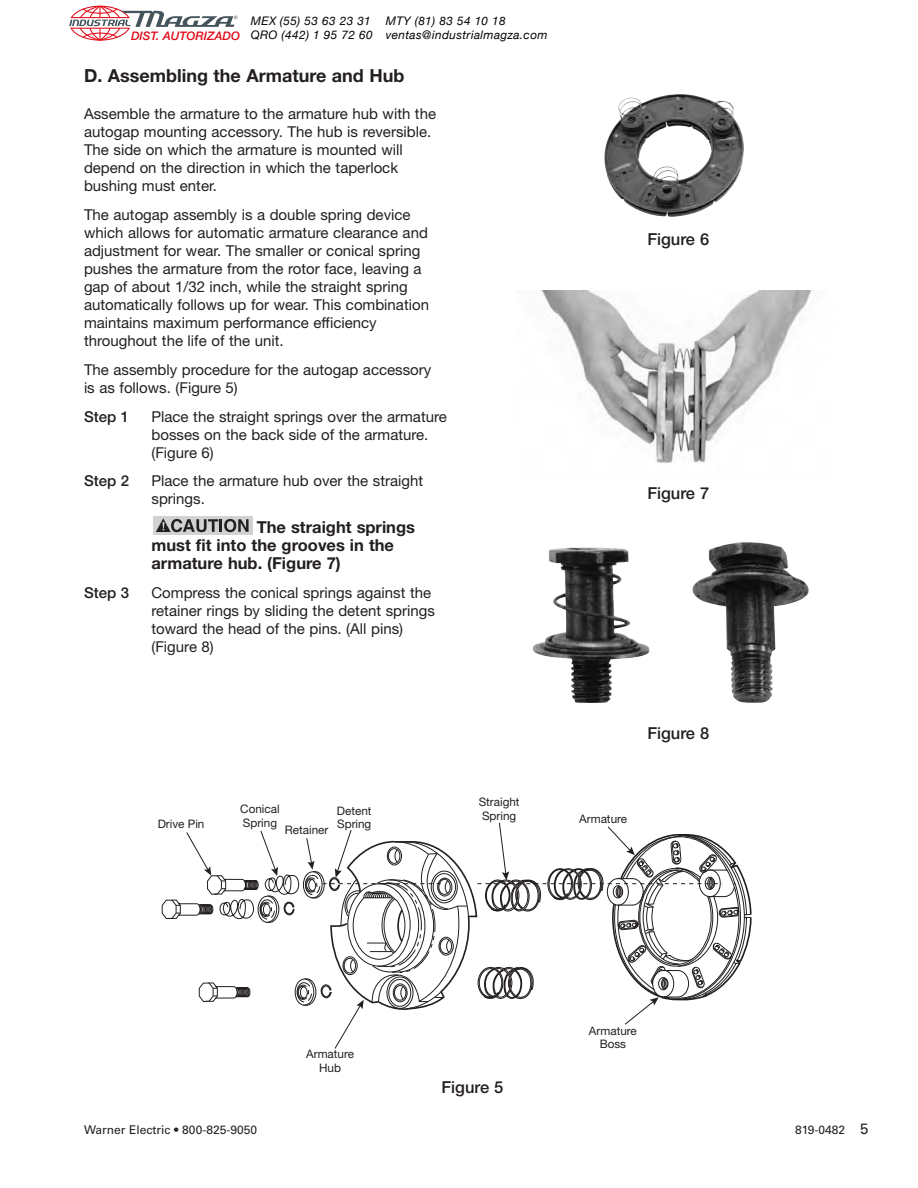
<style>
.page{position:relative;width:918px;height:1188px;background:#fff}
.page>*{position:absolute;margin:0;border:0;box-sizing:border-box;transform-origin:0 0}
.t1{font:700 18px "Helvetica Neue";color:#231f20}
.t2{font:700 16.5px/18px "Helvetica Neue";color:#231f20}
.t3{font:500 16.5px "Helvetica Neue";color:#231f20}
.t4{font:15px/18px "Helvetica Neue";color:#231f20}
.t5{font:500 15px "Helvetica Neue";color:#231f20}
.t6{font:12px "Univers LT";color:#231f20}
.t7{font:italic 11.85px/14.5px "Helvetica Neue";letter-spacing:.035em;color:#000}
.t8{font:italic 500 11.85px "Helvetica Neue";color:#e20916}
.t9{font:11.7px/13.6px "Helvetica Neue";color:#231f20}
.t10{font:4.65px "Arial";color:#44545a}
.s1{font-size:15px}
</style>
<div class="page">
<svg style="left:161px;top:822px;width:591px;height:226px"></svg>
<img style="left:604px;top:94px;width:140px;height:123px">
<img style="left:541px;top:290px;width:271px;height:173px">
<div style="left:153px;top:516px;width:100px;height:19px;background:#d1d2d4"></div>
<svg style="left:156px;top:518px;width:93px;height:14px"></svg>
<img style="left:532px;top:542px;width:277px;height:161px">
<svg style="left:69px;top:5px;width:165px;height:36px"></svg>
<p class="t10" style="left:234px;top:14px;width:5px">®</p>
<p class="t8" style="left:131px;top:30px;width:110px">DIST. AUTORIZADO</p>
<p class="t7" style="left:251px;top:13px;width:123px">MEX (55) 53 63 23 31<br>QRO (442) 1 95 72 60</p>
<p class="t7" style="left:386px;top:13px;width:163px">MTY (81) 83 54 10 18 ventas@industrialmagza.com</p>
<p class="t1" style="left:84px;top:69px;width:322px">D. Assembling the Armature and Hub</p>
<p class="t4" style="left:84px;top:106px;width:354px">Assemble the armature to the armature hub with the autogap mounting accessory. The hub is reversible.<br>The side on which the armature is mounted will depend on the direction in which the taperlock bushing must enter.</p>
<p class="t4" style="left:84px;top:207px;width:347px">The autogap assembly is a double spring device which allows for automatic armature clearance and adjustment for wear. The smaller or conical spring pushes the armature from the rotor face, leaving a gap of about 1/32 inch, while the straight spring automatically follows up for wear. This combination maintains maximum performance efficiency throughout the life of the unit.</p>
<p class="t4" style="left:84px;top:362px;width:349px">The assembly procedure for the autogap accessory is as follows. (Figure 5)</p>
<p class="t5" style="left:84px;top:411px;width:47px">Step 1</p>
<p class="t4" style="left:152px;top:409px;width:297px">Place the straight springs over the armature bosses on the back side of the armature. (Figure 6)</p>
<p class="t5" style="left:84px;top:476px;width:47px">Step 2</p>
<p class="t4" style="left:152px;top:474px;width:273px">Place the armature hub over the straight springs.</p>
<p class="t2" style="left:151px;top:520px;width:265px;text-indent:105px">The straight springs must fit into the grooves in the armature hub. (Figure 7)</p>
<p class="t5" style="left:84px;top:587px;width:47px">Step 3</p>
<p class="t4" style="left:152px;top:585px;width:285px">Compress the conical springs against the retainer rings by sliding the detent springs toward the head of the pins. (All pins) (Figure 8)</p>
<p class="t9" style="left:158px;top:819px;width:48px">Drive Pin</p>
<p class="t9" style="left:240px;top:803px;width:41px">Conical<br>Spring</p>
<p class="t9" style="left:285px;top:824px;width:45px">Retainer</p>
<p class="t9" style="left:337px;top:805px;width:36px">Detent<br>Spring</p>
<p class="t9" style="left:479px;top:796px;width:42px">Straight<br>Spring</p>
<p class="t3" style="left:647px;top:233px;width:63px">Figure 6</p>
<p class="t3" style="left:647px;top:487px;width:63px">Figure 7</p>
<p class="t3" style="left:647px;top:727px;width:63px">Figure 8</p>
<p class="t9" style="left:579px;top:813px;width:49px">Armature</p>
<p class="t9" style="left:306px;top:1048px;width:49px;text-align:center">Armature<br>Hub</p>
<p class="t3" style="left:442px;top:1081px;width:63px">Figure 5</p>
<p class="t9" style="left:589px;top:1025px;width:49px;text-align:center">Armature<br>Boss</p>
<p class="t6" style="left:84px;top:1125px;width:175px">Warner Electric • 800-825-9050</p>
<p class="t6" style="left:795px;top:1125px;width:75px">819-0482 <span class="s1">5</span></p>
</div>
